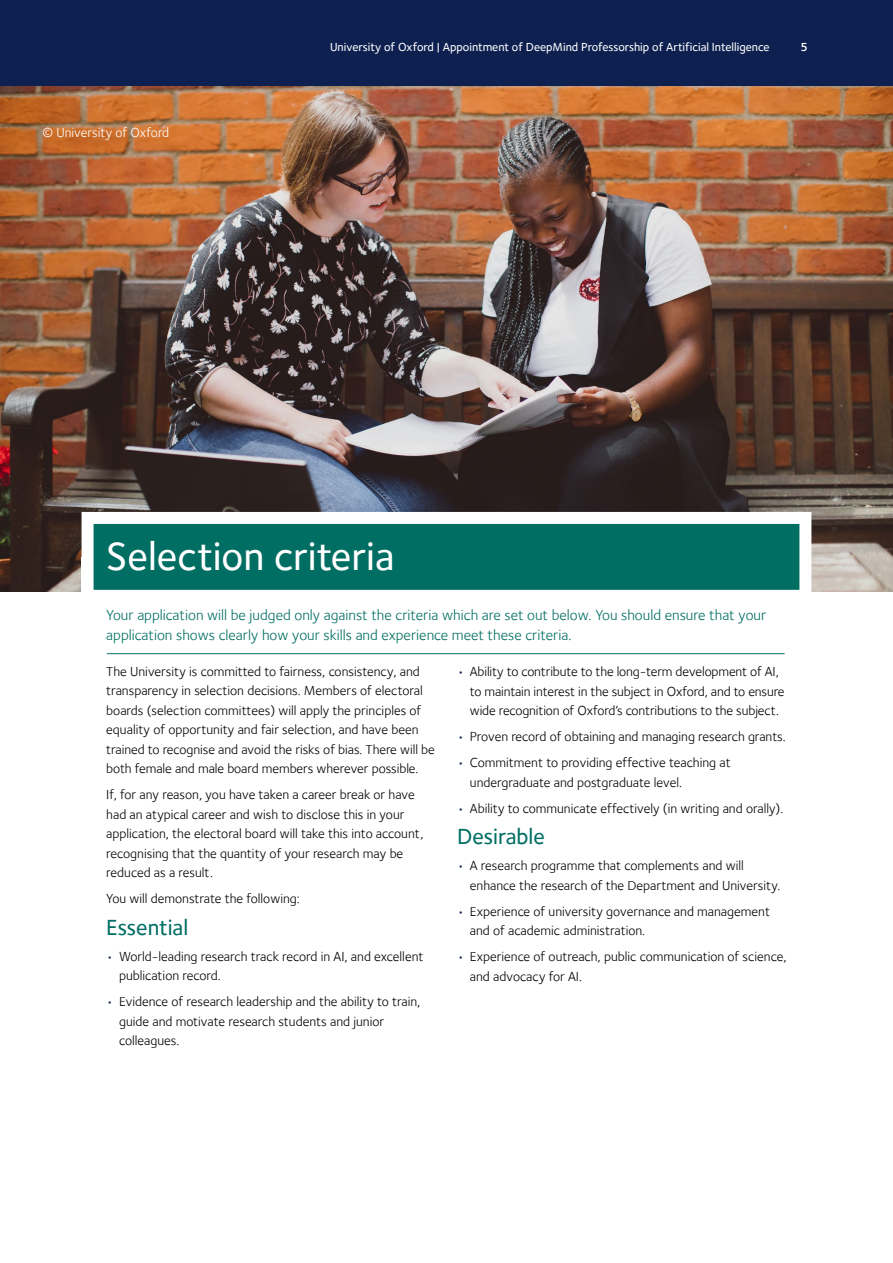
<style>
.page{position:relative;width:893px;height:1263px;background:#fff}
.page>*{position:absolute;margin:0;border:0;box-sizing:border-box;transform-origin:0 0}
.t1{font:500 40.5px "Foundry Sterling";color:#fff}
.t2{font:500 22.5px "Foundry Sterling";color:#006e63}
.t3{font:15px/19.5px "Foundry Sterling";color:#006e63}
.t4{font:13.5px/19.5px "Foundry Sterling";color:#000}
.t5{font:13.5px "Foundry Sterling";color:#fff}
.t6{font:500 12px "Foundry Sterling";color:#fff}
.t7{font:600 12px "Foundry Sterling";color:#fff}
.s1{color:#0e2050}
</style>
<div class="page">
<img style="left:0;top:85px;width:893px;height:506px">
<hr style="left:107px;top:653px;width:678px;height:1px;background:#006e63">
<svg style="left:76px;top:506px;width:741px;height:86px"></svg>
<div style="left:0;top:0;width:893px;height:85px;background:#0e2050"></div>
<p class="t5" style="left:43px;top:125px;width:128px">© University of Oxford</p>
<p class="t6" style="left:330px;top:40px;width:441px">University of Oxford | Appointment of DeepMind Professorship of Artificial Intelligence</p>
<p class="t7" style="left:800px;top:40px;width:9px">5</p>
<h1 class="t1" style="left:106px;top:532px;width:290px">Selection criteria</h1>
<p class="t3" style="left:106px;top:605px;width:661px">Your application will be judged only against the criteria which are set out below. You should ensure that your application shows clearly how your skills and experience meet these criteria.</p>
<p class="t4" style="left:106px;top:661px;width:330px">The University is committed to fairness, consistency, and transparency in selection decisions. Members of electoral boards (selection committees) will apply the principles of equality of opportunity and fair selection, and have been trained to recognise and avoid the risks of bias. There will be both female and male board members wherever possible.</p>
<p class="t4" style="left:106px;top:785px;width:319px">If, for any reason, you have taken a career break or have had an atypical career and wish to disclose this in your application, the electoral board will take this into account, recognising that the quantity of your research may be reduced as a result.</p>
<p class="t4" style="left:106px;top:888px;width:195px">You will demonstrate the following:</p>
<h2 class="t2" style="left:106px;top:914px;width:83px">Essential</h2>
<p class="t4" style="left:119px;top:946px;width:306px;text-indent:-13px"><span class="s1">•</span> World-leading research track record in AI, and excellent publication record.</p>
<p class="t4" style="left:119px;top:992px;width:303px;text-indent:-13px"><span class="s1">•</span> Evidence of research leadership and the ability to train, guide and motivate research students and junior colleagues.</p>
<p class="t4" style="left:470px;top:662px;width:316px;text-indent:-13px"><span class="s1">•</span> Ability to contribute to the long-term development of AI, to maintain interest in the subject in Oxford, and to ensure wide recognition of Oxford’s contributions to the subject.</p>
<p class="t4" style="left:457px;top:727px;width:330px"><span class="s1">•</span> Proven record of obtaining and managing research grants.</p>
<p class="t4" style="left:470px;top:753px;width:262px;text-indent:-13px"><span class="s1">•</span> Commitment to providing effective teaching at undergraduate and postgraduate level.</p>
<p class="t4" style="left:457px;top:798px;width:328px"><span class="s1">•</span> Ability to communicate effectively (in writing and orally).</p>
<h2 class="t2" style="left:457px;top:824px;width:89px">Desirable</h2>
<p class="t4" style="left:470px;top:856px;width:312px;text-indent:-13px"><span class="s1">•</span> A research programme that complements and will enhance the research of the Department and University.</p>
<p class="t4" style="left:470px;top:901px;width:302px;text-indent:-13px"><span class="s1">•</span> Experience of university governance and management and of academic administration.</p>
<p class="t4" style="left:470px;top:947px;width:318px;text-indent:-13px"><span class="s1">•</span> Experience of outreach, public communication of science, and advocacy for AI.</p>
</div>
